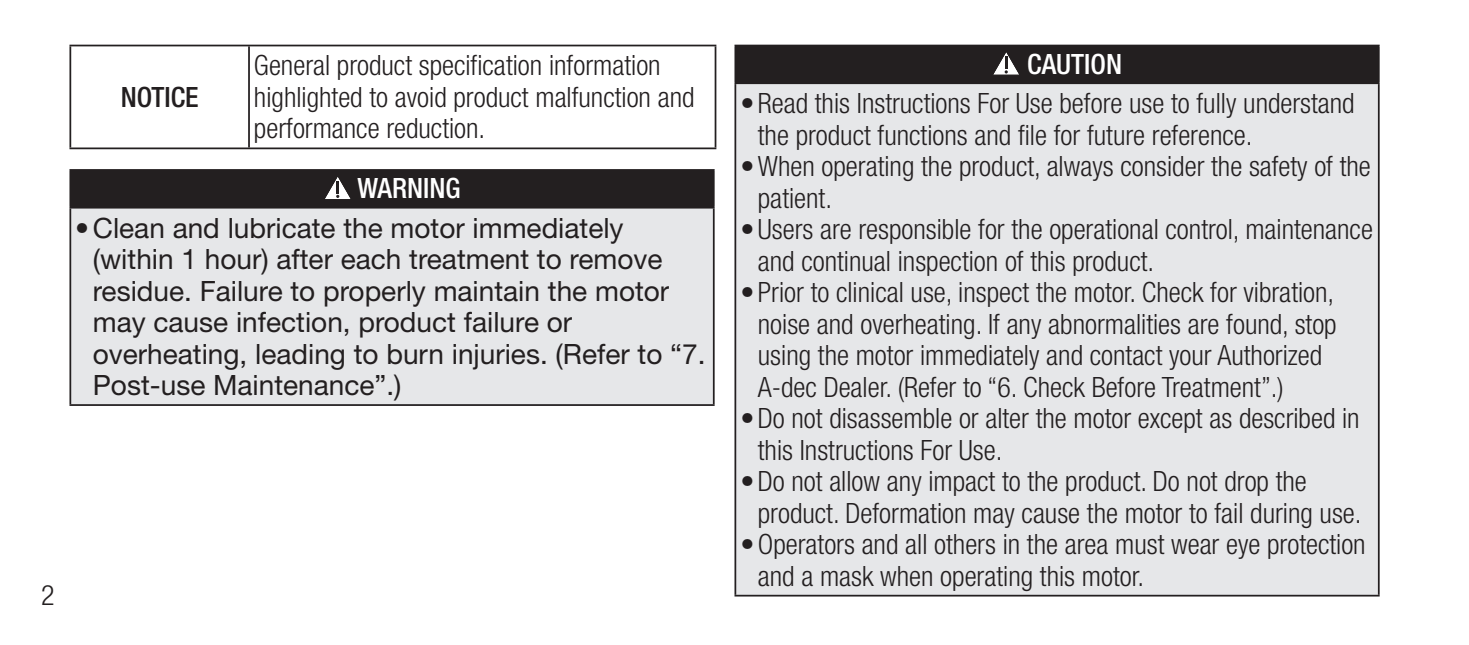
<style>
.page{position:relative;width:1469px;height:645px;background:#fff}
.page>*{position:absolute;margin:0;border:0;box-sizing:border-box;transform-origin:0 0}
.t1{font:300 condensed 28px/31.5px "Helvetica Neue LT Pro";color:#231f20}
.t2{font:28px/31.5px "Helvetica Neue LT Pro";color:#231f20}
.t3{font:500 condensed 28px "Helvetica Neue LT Pro";color:#fff}
.t4{font:500 condensed 28px "Helvetica Neue LT Pro";color:#231f20}
</style>
<div class="page">
<hr style="left:249px;top:45px;width:467px;height:1px;background:#231f20">
<hr style="left:714px;top:46px;width:2px;height:101px;background:#231f20">
<hr style="left:249px;top:147px;width:467px;height:2px;background:#231f20">
<hr style="left:69px;top:45px;width:180px;height:1px;background:#231f20">
<hr style="left:69px;top:46px;width:2px;height:101px;background:#231f20">
<hr style="left:248px;top:46px;width:2px;height:101px;background:#231f20">
<hr style="left:69px;top:147px;width:180px;height:2px;background:#231f20">
<div style="left:70px;top:170px;width:643px;height:38px;background:#231f20"></div>
<div style="left:70px;top:208px;width:643px;height:197px;background:#e6e7e9"></div>
<hr style="left:69px;top:169px;width:645px;height:2px;background:#231f20">
<hr style="left:69px;top:171px;width:2px;height:36px;background:#231f20">
<hr style="left:713px;top:171px;width:1px;height:36px;background:#231f20">
<hr style="left:69px;top:207px;width:645px;height:2px;background:#231f20">
<hr style="left:69px;top:209px;width:2px;height:195px;background:#231f20">
<hr style="left:713px;top:209px;width:1px;height:195px;background:#231f20">
<hr style="left:69px;top:404px;width:645px;height:2px;background:#231f20">
<svg style="left:325px;top:177px;width:26px;height:22px"></svg>
<div style="left:735px;top:46px;width:643px;height:37px;background:#231f20"></div>
<div style="left:735px;top:83px;width:643px;height:513px;background:#e6e7e9"></div>
<hr style="left:734px;top:45px;width:645px;height:1px;background:#231f20">
<hr style="left:734px;top:46px;width:2px;height:36px;background:#231f20">
<hr style="left:1377px;top:46px;width:2px;height:36px;background:#231f20">
<hr style="left:734px;top:82px;width:645px;height:2px;background:#231f20">
<hr style="left:734px;top:84px;width:2px;height:511px;background:#231f20">
<hr style="left:1377px;top:84px;width:2px;height:511px;background:#231f20">
<hr style="left:734px;top:595px;width:645px;height:1px;background:#231f20">
<svg style="left:993px;top:52px;width:26px;height:23px"></svg>
<p class="t1" style="left:254px;top:50px;width:442px">General product specification information highlighted to avoid product malfunction and performance reduction.</p>
<p class="t3" style="left:357px;top:172px;width:104px">WARNING</p>
<p class="t2" style="left:93px;top:211px;width:614px;text-indent:-18px">•Clean and lubricate the motor immediately (within 1 hour) after each treatment to remove residue. Failure to properly maintain the motor may cause infection, product failure or overheating, leading to burn injuries. (Refer to “7.<br>Post-use Maintenance”.)</p>
<p class="t4" style="left:121px;top:80px;width:79px">NOTICE</p>
<p class="t1" style="left:41px;top:580px;width:15px">2</p>
<p class="t3" style="left:1027px;top:47px;width:96px">CAUTION</p>
<p class="t1" style="left:758px;top:87px;width:598px;text-indent:-18px">•Read this Instructions For Use before use to fully understand the product functions and file for future reference.</p>
<p class="t1" style="left:758px;top:150px;width:614px;text-indent:-18px">•When operating the product, always consider the safety of the patient.</p>
<p class="t1" style="left:758px;top:213px;width:616px;text-indent:-18px">•Users are responsible for the operational control, maintenance and continual inspection of this product.</p>
<p class="t1" style="left:758px;top:276px;width:580px;text-indent:-18px">•Prior to clinical use, inspect the motor. Check for vibration, noise and overheating. If any abnormalities are found, stop using the motor immediately and contact your Authorized A-dec Dealer. (Refer to “6. Check Before Treatment”.)</p>
<p class="t1" style="left:758px;top:402px;width:603px;text-indent:-18px">•Do not disassemble or alter the motor except as described in this Instructions For Use.</p>
<p class="t1" style="left:758px;top:465px;width:605px;text-indent:-18px">•Do not allow any impact to the product. Do not drop the product. Deformation may cause the motor to fail during use.</p>
<p class="t1" style="left:758px;top:528px;width:609px;text-indent:-18px">•Operators and all others in the area must wear eye protection and a mask when operating this motor.</p>
</div>
